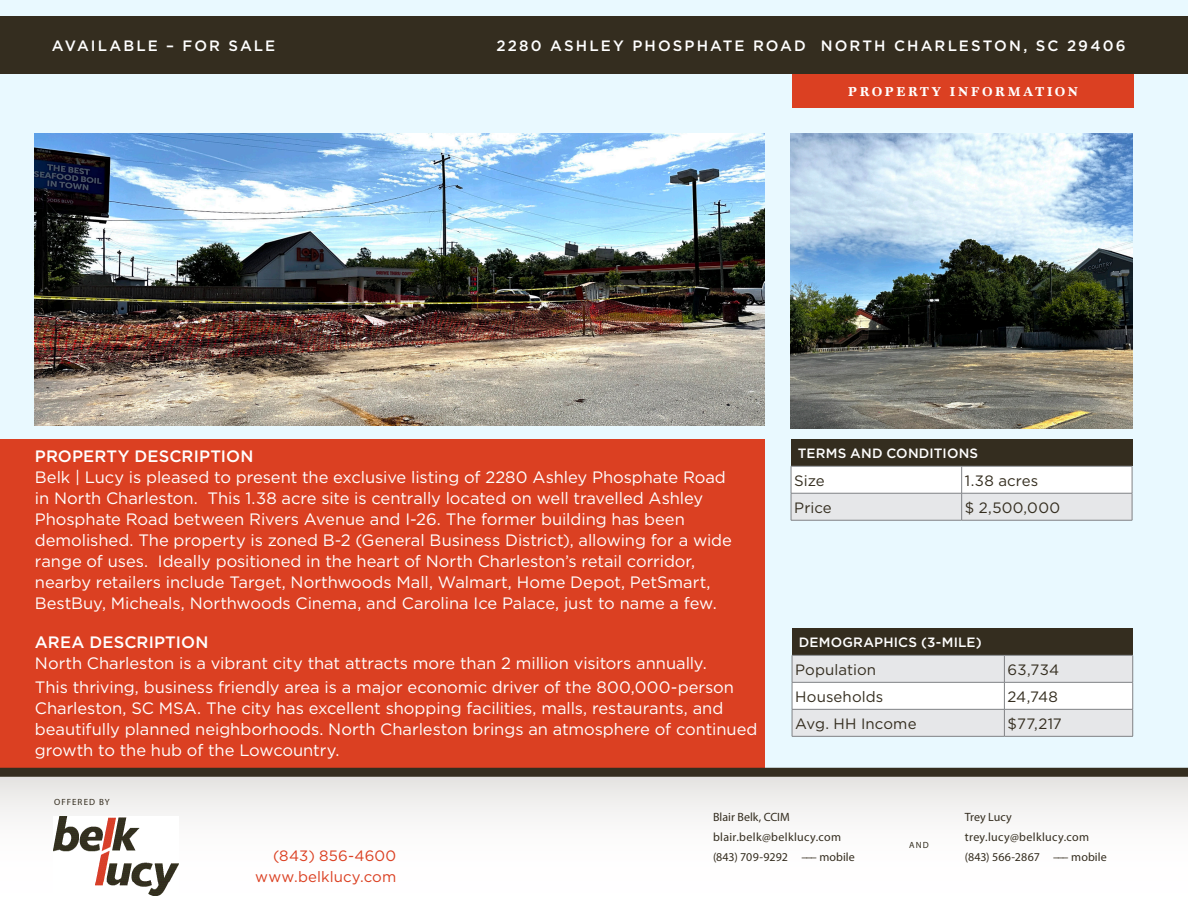
<style>
.page{position:relative;width:1188px;height:918px;background:#fff}
.page>*{position:absolute;margin:0;border:0;box-sizing:border-box;transform-origin:0 0}
.List_-_white_text{font:16.5px/21px "Gotham";letter-spacing:-.005em;color:#fff}
.Story_Sub-Headline{font:500 16.5px "Gotham";letter-spacing:.01em;color:#fff}
.Table_Text_-_descrip{font:15px "Gotham";letter-spacing:.005em;color:#342d1f}
.t1{font:500 15px "Gotham";letter-spacing:.14em;color:#fff}
.t2{font:15px/21px "Gotham";letter-spacing:.01em;color:#db4022;text-align:right}
.t3{font:500 13.5px "Gotham";letter-spacing:.015em;color:#fff}
.t4{font:700 13.5px "Marion";letter-spacing:.175em;color:#fff}
.t5{font:12px/20.1px "Myriad Pro";letter-spacing:.015em;color:#342d1f}
.t6{font:9px "Myriad Pro";letter-spacing:.12em;color:#342d1f}
</style>
<div class="page">
<div style="left:0;top:0;width:1188px;height:772px;background:#e9f9ff"></div>
<img style="left:34px;top:134px;width:731px;height:292px">
<img style="left:791px;top:134px;width:342px;height:295px">
<div style="left:792px;top:73px;width:342px;height:35px;background:#db4022"></div>
<div style="left:0;top:17px;width:1188px;height:57px;background:#342d1f"></div>
<div style="left:0;top:439px;width:765px;height:329px;background:#db4022"></div>
<div style="left:791px;top:439px;width:341px;height:27px;background:#342d1f"></div>
<svg style="left:791px;top:466px;width:342px;height:54px;background:#ededee"></svg>
<hr style="left:791px;top:520px;width:171px;height:1px;background:#808285">
<hr style="left:962px;top:520px;width:170px;height:1px;background:#808285">
<div style="left:792px;top:628px;width:341px;height:27px;background:#342d1f"></div>
<svg style="left:792px;top:655px;width:341px;height:81px;background:#e9eaeb"></svg>
<hr style="left:792px;top:736px;width:212px;height:1px;background:#808285">
<hr style="left:1004px;top:736px;width:129px;height:1px;background:#808285">
<div style="left:0;top:774px;width:1188px;height:144px;background:linear-gradient(to bottom,#ecebe9,#fff)"></div>
<div style="left:0;top:768px;width:1188px;height:9px;background:#342d1f"></div>
<img style="left:54px;top:816px;width:124px;height:80px">
<p class="t1" style="left:52px;top:36px;width:225px">AVAILABLE – FOR SALE</p>
<p class="t1" style="left:497px;top:36px;width:631px">2280 ASHLEY PHOSPHATE ROAD NORTH CHARLESTON, SC 29406</p>
<p class="t4" style="left:848px;top:84px;width:231px">PROPERTY INFORMATION</p>
<p class="Story_Sub-Headline" style="left:35px;top:446px;width:220px">PROPERTY DESCRIPTION</p>
<p class="List_-_white_text" style="left:35px;top:467px;width:699px">Belk | Lucy is pleased to present the exclusive listing of 2280 Ashley Phosphate Road in North Charleston. This 1.38 acre site is centrally located on well travelled Ashley Phosphate Road between Rivers Avenue and I-26. The former building has been demolished. The property is zoned B-2 (General Business District), allowing for a wide range of uses. Ideally positioned in the heart of North Charleston’s retail corridor, nearby retailers include Target, Northwoods Mall, Walmart, Home Depot, PetSmart, BestBuy, Micheals, Northwoods Cinema, and Carolina Ice Palace, just to name a few.</p>
<p class="Story_Sub-Headline" style="left:35px;top:632px;width:175px">AREA DESCRIPTION</p>
<p class="List_-_white_text" style="left:35px;top:653px;width:674px">North Charleston is a vibrant city that attracts more than 2 million visitors annually.</p>
<p class="List_-_white_text" style="left:35px;top:676px;width:724px">This thriving, business friendly area is a major economic driver of the 800,000-person Charleston, SC MSA. The city has excellent shopping facilities, malls, restaurants, and beautifully planned neighborhoods. North Charleston brings an atmosphere of continued growth to the hub of the Lowcountry.</p>
<p class="t6" style="left:54px;top:796px;width:57px">OFFERED BY</p>
<p class="t3" style="left:798px;top:444px;width:182px">TERMS AND CONDITIONS</p>
<p class="Table_Text_-_descrip" style="left:794px;top:471px;width:32px">Size</p>
<p class="Table_Text_-_descrip" style="left:965px;top:471px;width:75px">1.38 acres</p>
<p class="Table_Text_-_descrip" style="left:794px;top:498px;width:39px">Price</p>
<p class="Table_Text_-_descrip" style="left:965px;top:498px;width:97px">$ 2,500,000</p>
<p class="t3" style="left:799px;top:634px;width:185px">DEMOGRAPHICS (3-MILE)</p>
<p class="Table_Text_-_descrip" style="left:795px;top:660px;width:82px">Population</p>
<p class="Table_Text_-_descrip" style="left:1008px;top:660px;width:53px">63,734</p>
<p class="Table_Text_-_descrip" style="left:795px;top:687px;width:90px">Households</p>
<p class="Table_Text_-_descrip" style="left:1008px;top:687px;width:52px">24,748</p>
<p class="Table_Text_-_descrip" style="left:795px;top:714px;width:123px">Avg. HH Income</p>
<p class="Table_Text_-_descrip" style="left:1008px;top:714px;width:56px">$77,217</p>
<p class="t2" style="left:255px;top:845px;width:143px">(843) 856-4600 www.belklucy.com</p>
<p class="t5" style="left:713px;top:806px;width:143px">Blair Belk, CCIM blair.belk@belklucy.com (843) 709-9292 ––– mobile</p>
<p class="t6" style="left:909px;top:840px;width:21px">AND</p>
<p class="t5" style="left:965px;top:806px;width:143px">Trey Lucy trey.lucy@belklucy.com (843) 566-2867 ––– mobile</p>
</div>
